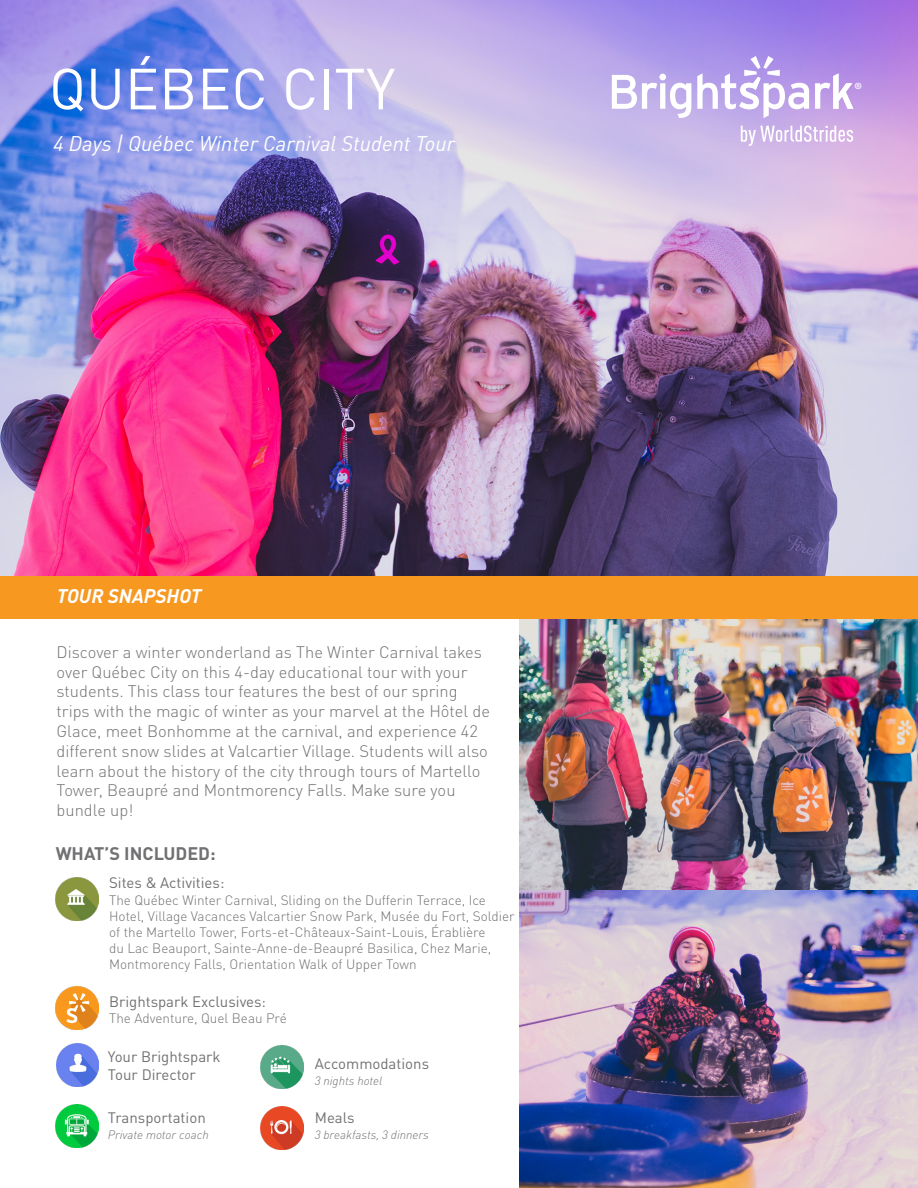
<style>
.page{position:relative;width:918px;height:1188px;background:#fff}
.page>*{position:absolute;margin:0;border:0;box-sizing:border-box;transform-origin:0 0}
.t1{font:57px "DIN Pro";color:#fff}
.t2{font:italic 21px "DIN Pro";color:#fff}
.t3{font:italic 700 19.5px "DIN Pro";color:#fff}
.t4{font:19.35px "Myriad Pro";color:#fff}
.t5{font:700 18px "DIN Pro";color:#717174}
.t6{font:300 16.5px/19.8px "DIN Pro";color:#717174}
.t7{font:15px/18px "DIN Pro";color:#717174}
.t8{font:300 13.5px/16.2px "DIN Pro";color:#717174}
.t9{font:italic 300 12px "DIN Pro";color:#717174}
</style>
<div class="page">
<img style="left:0;top:0;width:918px;height:576px">
<img style="left:519px;top:619px;width:399px;height:569px">
<div style="left:0;top:576px;width:918px;height:43px;background:#f79821"></div>
<img style="left:260px;top:1107px;width:43px;height:43px">
<img style="left:260px;top:1045px;width:43px;height:43px">
<img style="left:56px;top:1105px;width:43px;height:43px">
<img style="left:56px;top:1043px;width:43px;height:43px">
<img style="left:56px;top:877px;width:43px;height:43px">
<img style="left:56px;top:986px;width:43px;height:43px">
<svg style="left:612px;top:74px;width:79px;height:44px"></svg>
<svg style="left:815px;top:73px;width:38px;height:36px"></svg>
<svg style="left:697px;top:56px;width:112px;height:62px"></svg>
<svg style="left:741px;top:126px;width:112px;height:20px"></svg>
<p class="t1" style="left:49px;top:45px;width:348px">QUÉBEC CITY</p>
<p class="t2" style="left:53px;top:128px;width:403px">4 Days | Québec Winter Carnival Student Tour</p>
<p class="t3" style="left:57px;top:581px;width:146px">TOUR SNAPSHOT</p>
<p class="t6" style="left:57px;top:641px;width:435px">Discover a winter wonderland as The Winter Carnival takes over Québec City on this 4-day educational tour with your students. This class tour features the best of our spring trips with the magic of winter as your marvel at the Hôtel de Glace, meet Bonhomme at the carnival, and experience 42 different snow slides at Valcartier Village. Students will also learn about the history of the city through tours of Martello Tower, Beaupré and Montmorency Falls. Make sure you bundle up!</p>
<p class="t5" style="left:56px;top:839px;width:162px">WHAT’S INCLUDED:</p>
<p class="t7" style="left:109px;top:873px;width:117px">Sites &amp; Activities:</p>
<p class="t8" style="left:109px;top:891px;width:407px">The Québec Winter Carnival, Sliding on the Dufferin Terrace, Ice Hotel, Village Vacances Valcartier Snow Park, Musée du Fort, Soldier of the Martello Tower, Forts-et-Châteaux-Saint-Louis, Érablière<br>du Lac Beauport, Sainte-Anne-de-Beaupré Basilica, Chez Marie, Montmorency Falls, Orientation Walk of Upper Town</p>
<p class="t7" style="left:109px;top:992px;width:158px">Brightspark Exclusives:</p>
<p class="t8" style="left:109px;top:1010px;width:179px">The Adventure, Quel Beau Pré</p>
<p class="t7" style="left:108px;top:1047px;width:114px">Your Brightspark<br>Tour Director</p>
<p class="t7" style="left:315px;top:1054px;width:116px">Accommodations</p>
<p class="t9" style="left:315px;top:1071px;width:69px">3 nights hotel</p>
<p class="t7" style="left:108px;top:1107px;width:99px">Transportation</p>
<p class="t7" style="left:315px;top:1107px;width:41px">Meals</p>
<p class="t9" style="left:108px;top:1126px;width:102px">Private motor coach</p>
<p class="t9" style="left:315px;top:1126px;width:116px">3 breakfasts, 3 dinners</p>
<p class="t4" style="left:854px;top:77px;width:10px">®</p>
</div>
